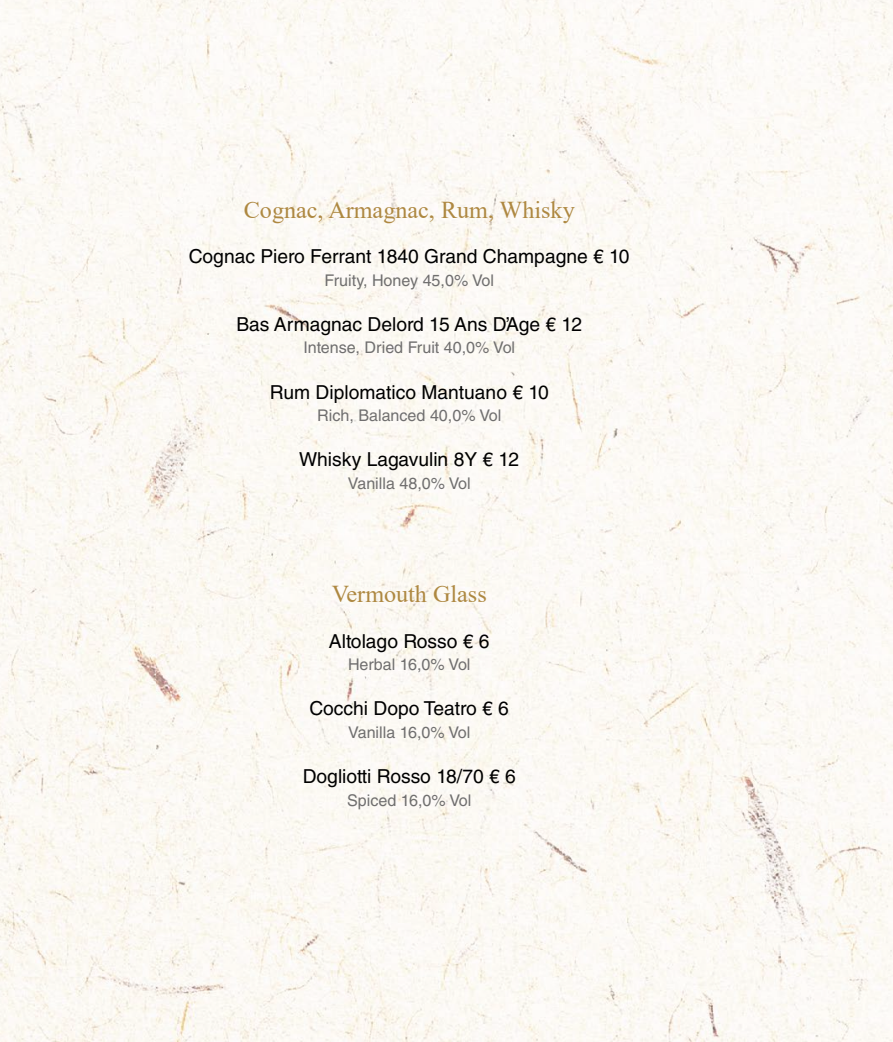
<style>
.page{position:relative;width:893px;height:1042px;background:#fcf9f4}
.page>*{position:absolute;margin:0;border:0;box-sizing:border-box;transform-origin:0 0}
.t1{font:24.15px "Times New Roman";color:#ae8841}
.t2{font:19.25px "Helvetica LT Std";color:#000}
.t3{font:16.1px "Helvetica LT Std";color:#706f6f}
</style>
<div class="page">
<p class="t1" style="left:244px;top:193px;width:332px">Cognac, Armagnac, Rum, Whisky</p>
<p class="t2" style="left:189px;top:245px;width:442px">Cognac Piero Ferrant 1840 Grand Champagne € 10</p>
<p class="t3" style="left:325px;top:271px;width:171px">Fruity, Honey 45,0% Vol</p>
<p class="t2" style="left:236px;top:313px;width:347px">Bas Armagnac Delord 15 Ans D’Age € 12</p>
<p class="t3" style="left:303px;top:338px;width:213px">Intense, Dried Fruit 40,0% Vol</p>
<p class="t2" style="left:270px;top:380px;width:281px">Rum Diplomatico Mantuano € 10</p>
<p class="t3" style="left:317px;top:406px;width:186px">Rich, Balanced 40,0% Vol</p>
<p class="t2" style="left:299px;top:448px;width:221px">Whisky Lagavulin 8Y € 12</p>
<p class="t3" style="left:348px;top:474px;width:124px">Vanilla 48,0% Vol</p>
<p class="t1" style="left:332px;top:577px;width:156px">Vermouth Glass</p>
<p class="t2" style="left:329px;top:630px;width:162px">Altolago Rosso € 6</p>
<p class="t3" style="left:348px;top:655px;width:124px">Herbal 16,0% Vol</p>
<p class="t2" style="left:310px;top:697px;width:201px">Cocchi Dopo Teatro € 6</p>
<p class="t3" style="left:348px;top:723px;width:124px">Vanilla 16,0% Vol</p>
<p class="t2" style="left:303px;top:765px;width:215px">Dogliotti Rosso 18/70 € 6</p>
<p class="t3" style="left:347px;top:790px;width:126px">Spiced 16,0% Vol</p>
</div>
